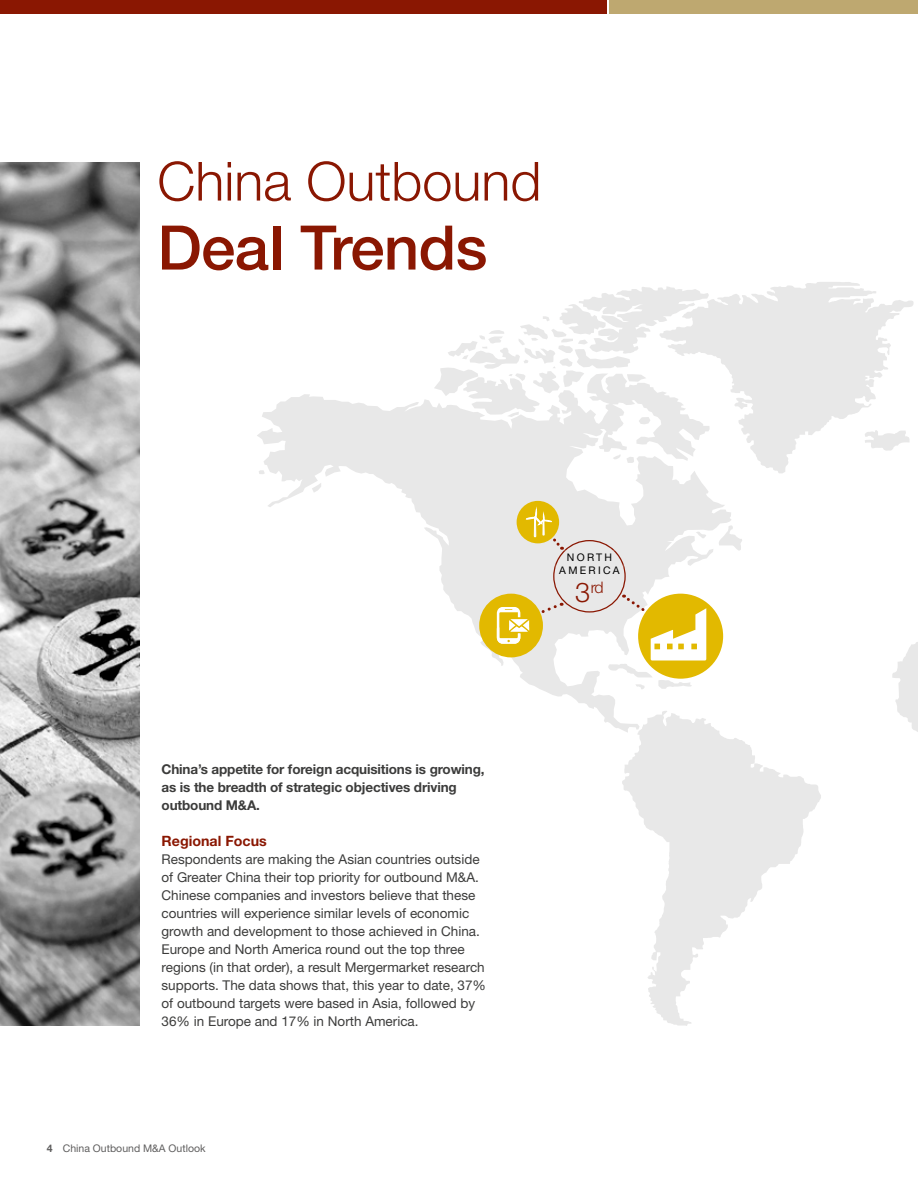
<style>
.page{position:relative;width:918px;height:1188px;background:#fff}
.page>*{position:absolute;margin:0;border:0;box-sizing:border-box;transform-origin:0 0}
.t1{font:500 61.5px "Helvetica Neue LT Std";letter-spacing:-.01em;color:#8a1702}
.t2{font:300 54px "Helvetica Neue LT Std";color:#8a1702}
.t3{font:300 15.9px "Helvetica Neue LT Std";color:#8a1702}
.t4{font:700 14.25px "Helvetica Neue LT Std";color:#8a1702}
.t5{font:13.5px/18px "Helvetica Neue LT Std";color:#3c3c3b}
.t6{font:700 13.5px/18px "Helvetica Neue LT Std";letter-spacing:-.01em;color:#3c3c3b}
.t7{font:10.5px "Helvetica Neue LT Std";color:#5f5e5e}
.t8{font:10.5px/12.6px "Helvetica Neue LT Std";color:#000}
.s1{font-weight:700}
.s2{font-size:27.3px}
</style>
<div class="page">
<div style="left:609px;top:0;width:309px;height:14px;background:#bea870"></div>
<div style="left:0;top:0;width:607px;height:14px;background:#8a1702"></div>
<svg style="left:257px;top:282px;width:661px;height:744px"></svg>
<div style="left:479px;top:594px;width:64px;height:63px;background:#e2b900;border-radius:50%"></div>
<div style="left:638px;top:594px;width:85px;height:85px;background:#e2b900;border-radius:50%"></div>
<svg style="left:497px;top:465px;width:209px;height:196px"></svg>
<img style="left:0;top:162px;width:140px;height:863px">
<h2 class="t2" style="left:157px;top:148px;width:386px">China Outbound</h2>
<h1 class="t1" style="left:157px;top:211px;width:332px">Deal Trends</h1>
<p class="t6" style="left:162px;top:760px;width:325px">China’s appetite for foreign acquisitions is growing, as is the breadth of strategic objectives driving outbound M&amp;A.</p>
<p class="t4" style="left:162px;top:832px;width:107px">Regional Focus</p>
<p class="t5" style="left:162px;top:850px;width:326px">Respondents are making the Asian countries outside of Greater China their top priority for outbound M&amp;A.<br>Chinese companies and investors believe that these countries will experience similar levels of economic growth and development to those achieved in China.<br>Europe and North America round out the top three regions (in that order), a result Mergermarket research supports. The data shows that, this year to date, 37% of outbound targets were based in Asia, followed by 36% in Europe and 17% in North America.</p>
<p class="t7" style="left:47px;top:1142px;width:160px"><span class="s1">4</span> China Outbound M&amp;A Outlook</p>
<p class="t8" style="left:559px;top:551px;width:18px;text-indent:8px">north america</p>
<p class="t3" style="left:575px;top:578px;width:30px"><span class="s2">3</span>rd</p>
</div>
